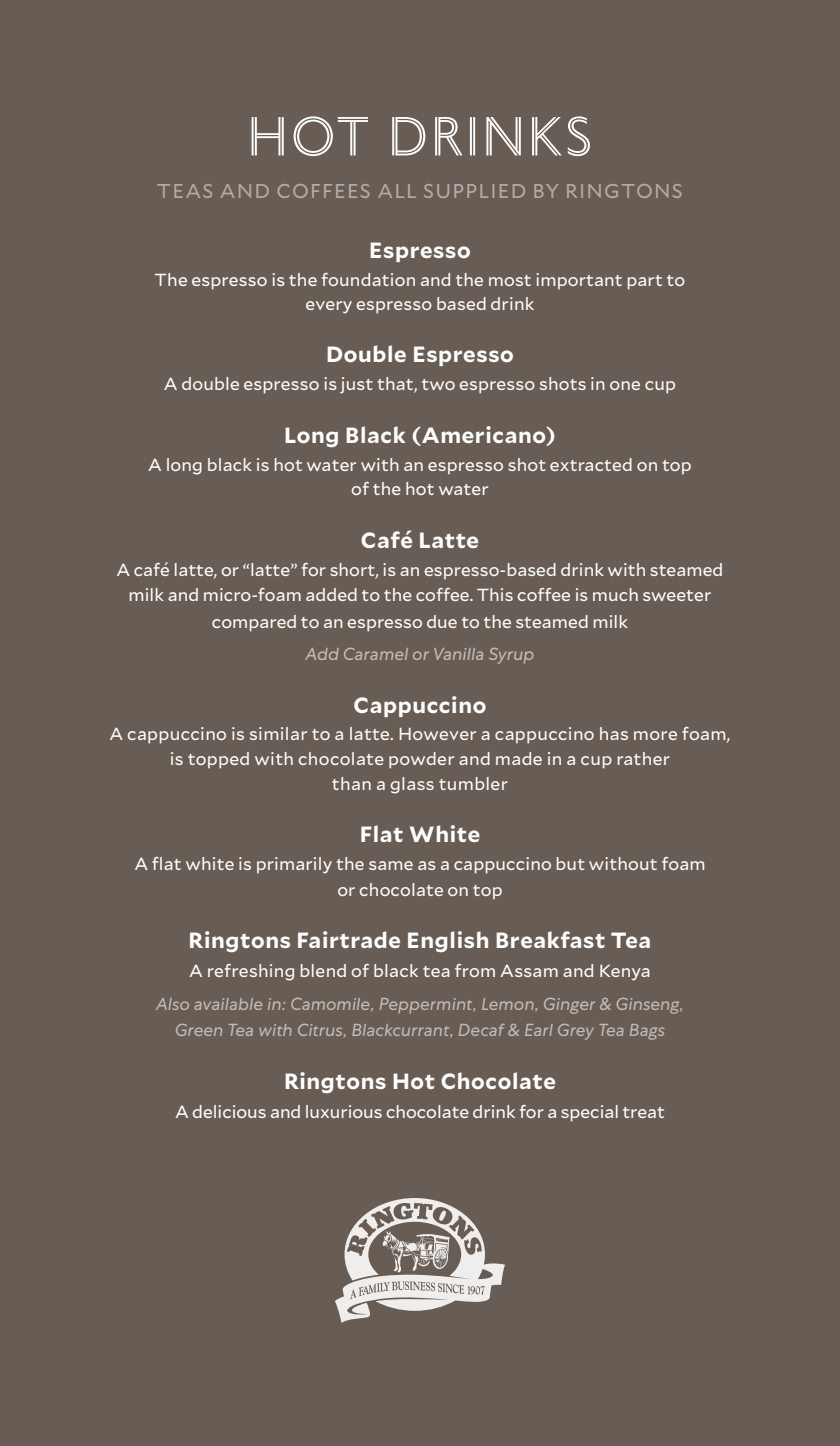
<style>
.page{position:relative;width:840px;height:1446px;background:#fff}
.page>*{position:absolute;margin:0;border:0;box-sizing:border-box;transform-origin:0 0}
.t1{font:58px "Portrait Inline Sans";letter-spacing:.065em;color:#fff}
.t2{font:700 22px "Mallory";letter-spacing:.03em;color:#fff}
.t3{font:20px "Mallory";letter-spacing:.06em;color:#b2aaa5}
.t4{font:17.6px/25px "Mallory";letter-spacing:.01em;color:#fff;text-align:center}
.t5{font:italic 17.6px/26px "Centra No.1";color:#c1bbb7;text-align:center}
.t6{font:italic 17.6px "Centra No.1";color:#c3bdb9}
</style>
<div class="page">
<div style="left:0;top:0;width:839px;height:1446px;background:#685d54"></div>
<svg style="left:335px;top:1198px;width:169px;height:125px"></svg>
<h1 class="t1" style="left:248px;top:96px;width:345px">HOT DRINKS</h1>
<p class="t3" style="left:157px;top:177px;width:527px">TEAS AND COFFEES ALL SUPPLIED BY RINGTONS</p>
<p class="t2" style="left:369px;top:233px;width:103px">Espresso</p>
<p class="t4" style="left:154px;top:266px;width:532px;line-height:24.4px">The espresso is the foundation and the most important part to every espresso based drink</p>
<p class="t2" style="left:326px;top:338px;width:189px">Double Espresso</p>
<p class="t4" style="left:164px;top:371px;width:513px">A double espresso is just that, two espresso shots in one cup</p>
<p class="t2" style="left:284px;top:418px;width:273px">Long Black (Americano)</p>
<p class="t4" style="left:148px;top:451px;width:545px;line-height:24.4px">A long black is hot water with an espresso shot extracted on top of the hot water</p>
<p class="t2" style="left:361px;top:523px;width:119px">Café Latte</p>
<p class="t4" style="left:116px;top:556px;width:608px">A café latte, or “latte” for short, is an espresso-based drink with steamed milk and micro-foam added to the coffee. This coffee is much sweeter</p>
<p class="t4" style="left:212px;top:608px;width:417px">compared to an espresso due to the steamed milk</p>
<p class="t6" style="left:305px;top:644px;width:230px">Add Caramel or Vanilla Syrup</p>
<p class="t2" style="left:353px;top:688px;width:134px">Cappuccino</p>
<p class="t4" style="left:109px;top:720px;width:622px">A cappuccino is similar to a latte. However a cappuccino has more foam, is topped with chocolate powder and made in a cup rather<br>than a glass tumbler</p>
<p class="t2" style="left:359px;top:818px;width:122px">Flat White</p>
<p class="t4" style="left:134px;top:850px;width:572px">A flat white is primarily the same as a cappuccino but without foam or chocolate on top</p>
<p class="t2" style="left:188px;top:923px;width:464px">Ringtons Fairtrade English Breakfast Tea</p>
<p class="t4" style="left:189px;top:958px;width:463px">A refreshing blend of black tea from Assam and Kenya</p>
<p class="t5" style="left:156px;top:991px;width:529px">Also available in: Camomile, Peppermint, Lemon, Ginger &amp; Ginseng,<br>Green Tea with Citrus, Blackcurrant, Decaf &amp; Earl Grey Tea Bags</p>
<p class="t2" style="left:284px;top:1064px;width:273px">Ringtons Hot Chocolate</p>
<p class="t4" style="left:175px;top:1098px;width:491px">A delicious and luxurious chocolate drink for a special treat</p>
</div>
